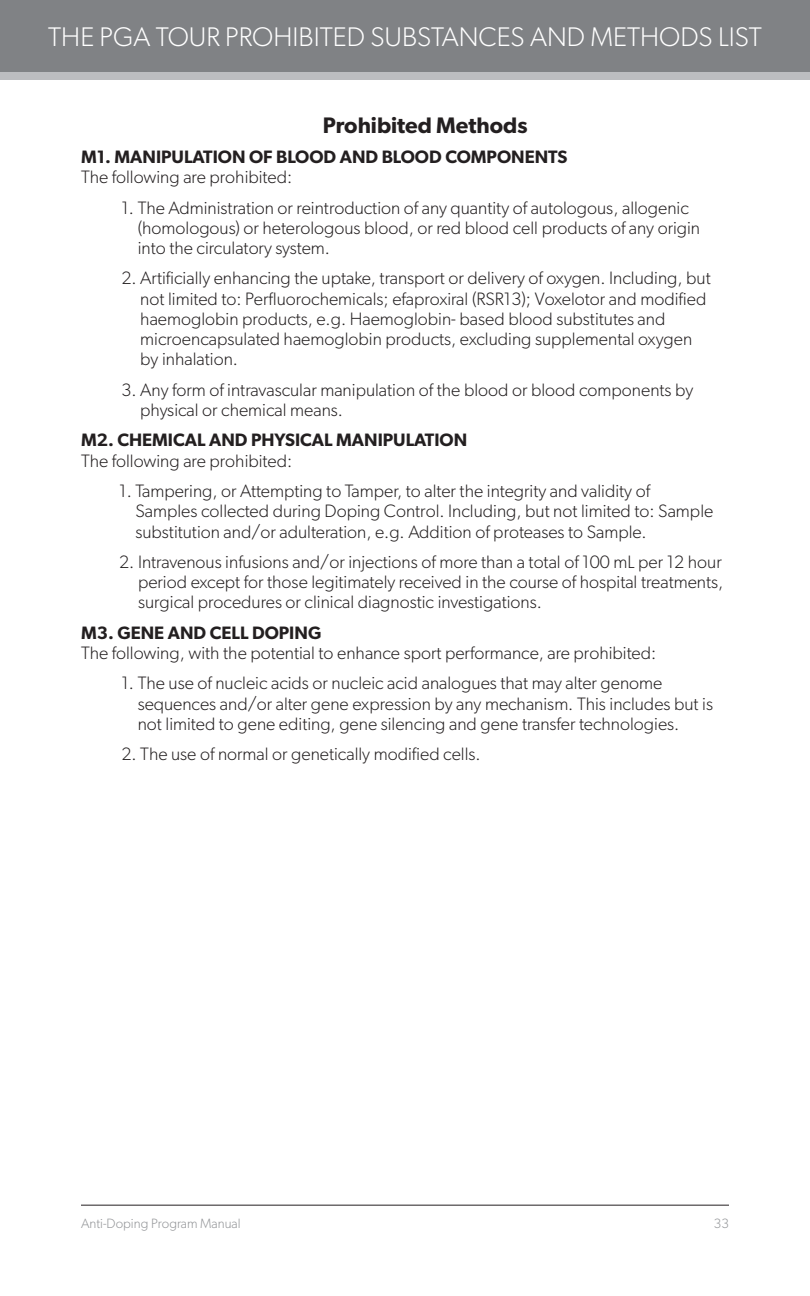
<style>
.page{position:relative;width:810px;height:1296px;background:#fff}
.page>*{position:absolute;margin:0;border:0;box-sizing:border-box;transform-origin:0 0}
.t1{font:300 27px "Gibson Alt";color:#fff}
.t2{font:600 22.5px "Gibson Alt";color:#231f20}
.t3{font:300 18px/20.2px "Gibson Alt";color:#231f20}
.t4{font:600 18px "Gibson Alt";color:#231f20}
.t5{font:300 13.5px "Gibson Alt";color:#939598}
</style>
<div class="page">
<div style="left:0;top:0;width:810px;height:80px;background:#bcbdc0"></div>
<div style="left:0;top:0;width:810px;height:71px;background:#808285"></div>
<hr style="left:81px;top:1205px;width:648px;height:1px;background:#231f20">
<h1 class="t1" style="left:48px;top:20px;width:715px">THE PGA TOUR PROHIBITED SUBSTANCES AND METHODS LIST</h1>
<p class="t2" style="left:323px;top:111px;width:206px">Prohibited Methods</p>
<p class="t4" style="left:81px;top:146px;width:488px">M1. MANIPULATION OF BLOOD AND BLOOD COMPONENTS</p>
<p class="t3" style="left:81px;top:167px;width:213px">The following are prohibited:</p>
<p class="t3" style="left:138px;top:197px;width:564px;text-indent:-16px">1. The Administration or reintroduction of any quantity of autologous, allogenic (homologous) or heterologous blood, or red blood cell products of any origin into the circulatory system.</p>
<p class="t3" style="left:140px;top:268px;width:572px;text-indent:-19px">2. Artificially enhancing the uptake, transport or delivery of oxygen. Including, but not limited to: Perfluorochemicals; efaproxiral (RSR13); Voxelotor and modified haemoglobin products, e.g. Haemoglobin- based blood substitutes and microencapsulated haemoglobin products, excluding supplemental oxygen by inhalation.</p>
<p class="t3" style="left:140px;top:379px;width:555px;text-indent:-19px">3. Any form of intravascular manipulation of the blood or blood components by physical or chemical means.</p>
<p class="t4" style="left:81px;top:429px;width:388px">M2. CHEMICAL AND PHYSICAL MANIPULATION</p>
<p class="t3" style="left:81px;top:450px;width:213px">The following are prohibited:</p>
<p class="t3" style="left:135px;top:481px;width:579px;text-indent:-16px">1. Tampering, or Attempting to Tamper, to alter the integrity and validity of<br>Samples collected during Doping Control. Including, but not limited to: Sample substitution and/or adulteration, e.g. Addition of proteases to Sample.</p>
<p class="t3" style="left:138px;top:551px;width:587px;text-align:justify;text-indent:-19px">2. Intravenous infusions and/or injections of more than a total of 100 mL per 12 hour period except for those legitimately received in the course of hospital treatments, surgical procedures or clinical diagnostic investigations.</p>
<p class="t4" style="left:81px;top:622px;width:242px">M3. GENE AND CELL DOPING</p>
<p class="t3" style="left:81px;top:642px;width:577px">The following, with the potential to enhance sport performance, are prohibited:</p>
<p class="t3" style="left:138px;top:673px;width:577px;text-indent:-16px">1. The use of nucleic acids or nucleic acid analogues that may alter genome sequences and/or alter gene expression by any mechanism. This includes but is not limited to gene editing, gene silencing and gene transfer technologies.</p>
<p class="t3" style="left:122px;top:744px;width:361px">2. The use of normal or genetically modified cells.</p>
<p class="t5" style="left:81px;top:1215px;width:161px">Anti-Doping Program Manual</p>
<p class="t5" style="left:714px;top:1215px;width:17px">33</p>
</div>
